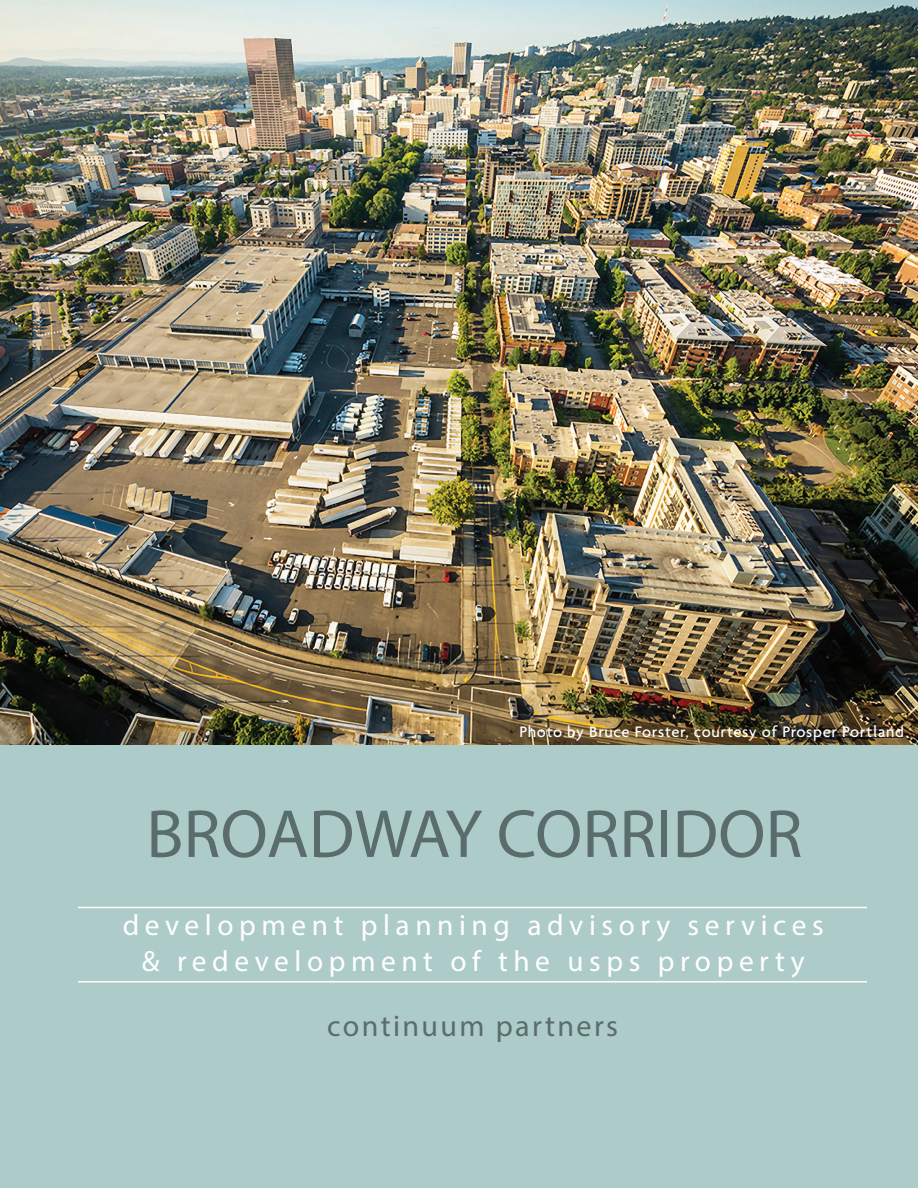
<style>
.page{position:relative;width:918px;height:1188px;background:#fff}
.page>*{position:absolute;margin:0;border:0;box-sizing:border-box;transform-origin:0 0}
.t1{font:68.55px "Myriad Pro";color:#5a6c6c}
.t2{font:30px "Myriad Pro";letter-spacing:.08em;color:#5a6c6c}
.t3{font:29.4px/35.2px "Myriad Pro";letter-spacing:.19em;color:#fff;text-align:center}
.t4{font:500 16.5px "Agenda";letter-spacing:.04em;color:#fff}
</style>
<div class="page">
<div style="left:0;top:744px;width:918px;height:444px;background:#adcbc9"></div>
<img style="left:0;top:0;width:918px;height:744px">
<hr style="left:78px;top:907px;width:789px;height:1px;background:#fff">
<hr style="left:78px;top:981px;width:789px;height:1px;background:#fff">
<p class="t4" style="left:519px;top:722px;width:386px">Photo by Bruce Forster, courtesy of Prosper Portland</p>
<h1 class="t1" style="left:146px;top:792px;width:658px">BROADWAY CORRIDOR</h1>
<p class="t3" style="left:123px;top:907px;width:703px">development planning advisory services &amp; redevelopment of the usps property</p>
<p class="t2" style="left:327px;top:1008px;width:293px">continuum partners</p>
</div>
